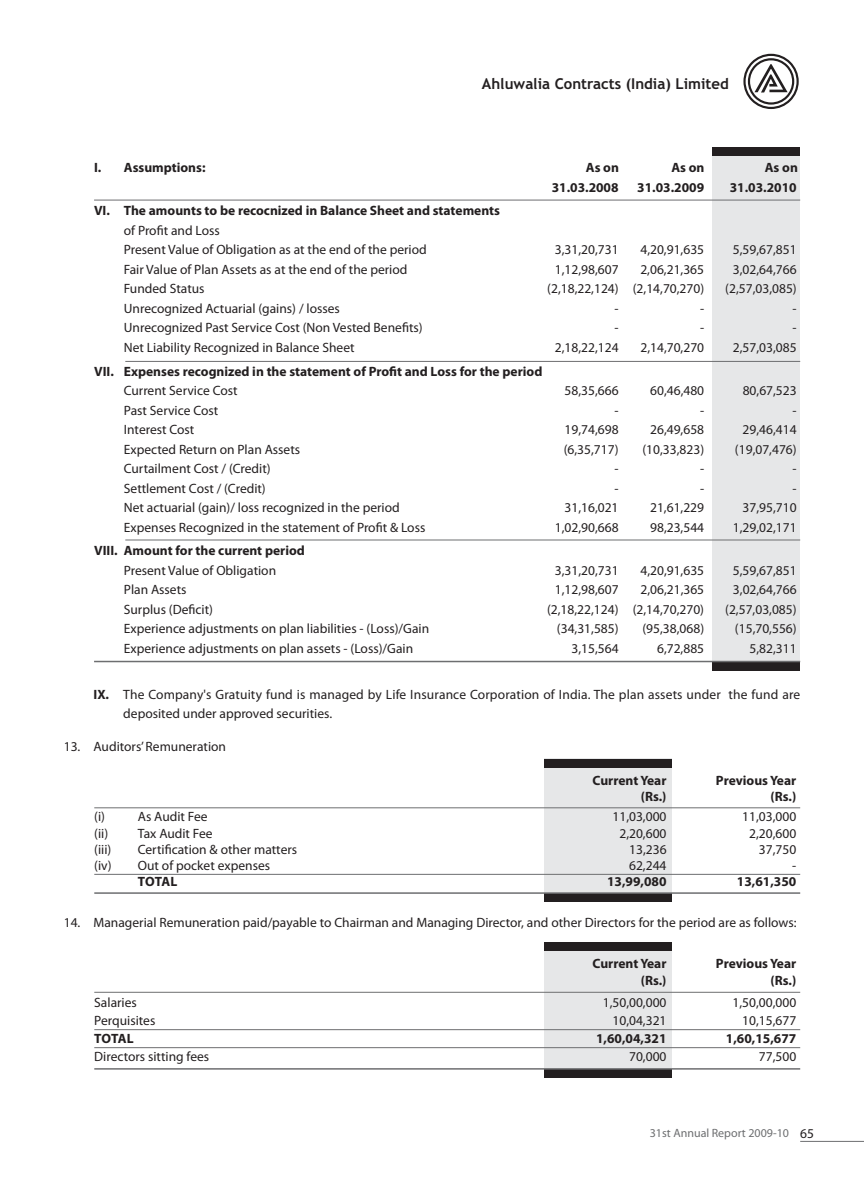
<style>
.page{position:relative;width:864px;height:1188px;background:#fff}
.page>*{position:absolute;margin:0;border:0;box-sizing:border-box;transform-origin:0 0}
.t1{font:700 15px "Trebuchet MS";color:#231f20}
.t2{font:13.5px/19.5px "Myriad Pro";color:#231f20}
.t3{font:700 13.5px "Myriad Pro";color:#231f20}
.t4{font:12px "Myriad Pro";color:#6d6e70}
.s1{font-weight:700}
.s2{font-size:13.5px;color:#231f20}
</style>
<div class="page">
<svg style="left:743px;top:54px;width:56px;height:55px"></svg>
<hr style="left:800px;top:1141px;width:64px;height:1px;background:#6d6e70">
<div style="left:544px;top:759px;width:128px;height:138px;background:#e6e7e8"></div>
<div style="left:544px;top:759px;width:128px;height:9px;background:#231f20"></div>
<div style="left:544px;top:893px;width:128px;height:9px;background:#231f20"></div>
<div style="left:713px;top:147px;width:87px;height:520px;background:#e6e7e8"></div>
<div style="left:713px;top:147px;width:87px;height:9px;background:#231f20"></div>
<div style="left:713px;top:662px;width:87px;height:9px;background:#231f20"></div>
<hr style="left:94px;top:200px;width:706px;height:1px;background:#6d6e70">
<hr style="left:94px;top:661px;width:706px;height:1px;background:#6d6e70">
<hr style="left:125px;top:361px;width:675px;height:1px;background:#6d6e70">
<hr style="left:125px;top:540px;width:675px;height:1px;background:#6d6e70">
<hr style="left:94px;top:807px;width:706px;height:1px;background:#6d6e70">
<hr style="left:94px;top:874px;width:706px;height:1px;background:#6d6e70">
<hr style="left:94px;top:892px;width:706px;height:2px;background:#6d6e70">
<div style="left:544px;top:942px;width:128px;height:132px;background:#e6e7e8"></div>
<div style="left:544px;top:942px;width:128px;height:9px;background:#231f20"></div>
<div style="left:544px;top:1069px;width:128px;height:9px;background:#231f20"></div>
<hr style="left:94px;top:992px;width:706px;height:1px;background:#6d6e70">
<hr style="left:94px;top:1029px;width:706px;height:1px;background:#6d6e70">
<hr style="left:94px;top:1047px;width:706px;height:1px;background:#6d6e70">
<hr style="left:94px;top:1068px;width:706px;height:2px;background:#6d6e70">
<p class="t1" style="left:482px;top:76px;width:248px">Ahluwalia Contracts (India) Limited</p>
<p class="t3" style="left:94px;top:162px;width:113px">I. Assumptions:</p>
<p class="t3" style="left:586px;top:162px;width:35px">As on</p>
<p class="t3" style="left:671px;top:162px;width:35px">As on</p>
<p class="t3" style="left:765px;top:162px;width:35px">As on</p>
<p class="t3" style="left:552px;top:182px;width:68px">31.03.2008</p>
<p class="t3" style="left:637px;top:182px;width:68px">31.03.2009</p>
<p class="t3" style="left:730px;top:182px;width:68px">31.03.2010</p>
<p class="t3" style="left:94px;top:206px;width:408px">VI. The amounts to be recocnized in Balance Sheet and statements</p>
<p class="t2" style="left:124px;top:221px;width:304px">of Profit and Loss<br>Present Value of Obligation as at the end of the period</p>
<p class="t2" style="left:555px;top:241px;width:65px">3,31,20,731</p>
<p class="t2" style="left:640px;top:241px;width:65px">4,20,91,635</p>
<p class="t2" style="left:733px;top:241px;width:65px">5,59,67,851</p>
<p class="t2" style="left:124px;top:260px;width:285px">Fair Value of Plan Assets as at the end of the period</p>
<p class="t2" style="left:555px;top:260px;width:65px">1,12,98,607</p>
<p class="t2" style="left:640px;top:260px;width:65px">2,06,21,365</p>
<p class="t2" style="left:733px;top:260px;width:65px">3,02,64,766</p>
<p class="t2" style="left:124px;top:280px;width:82px">Funded Status</p>
<p class="t2" style="left:547px;top:280px;width:158px">(2,18,22,124) (2,14,70,270)</p>
<p class="t2" style="left:725px;top:280px;width:73px">(2,57,03,085)</p>
<p class="t2" style="left:124px;top:299px;width:218px">Unrecognized Actuarial (gains) / losses</p>
<p class="t2" style="left:614px;top:299px;width:6px">-</p>
<p class="t2" style="left:700px;top:299px;width:6px">-</p>
<p class="t2" style="left:793px;top:299px;width:6px">-</p>
<p class="t2" style="left:124px;top:319px;width:300px">Unrecognized Past Service Cost (Non Vested Benefits)</p>
<p class="t2" style="left:614px;top:319px;width:6px">-</p>
<p class="t2" style="left:700px;top:319px;width:6px">-</p>
<p class="t2" style="left:793px;top:319px;width:6px">-</p>
<p class="t2" style="left:124px;top:338px;width:232px">Net Liability Recognized in Balance Sheet</p>
<p class="t2" style="left:555px;top:338px;width:65px">2,18,22,124</p>
<p class="t2" style="left:640px;top:338px;width:65px">2,14,70,270</p>
<p class="t2" style="left:733px;top:338px;width:65px">2,57,03,085</p>
<p class="t3" style="left:94px;top:366px;width:450px">VII. Expenses recognized in the statement of Profit and Loss for the period</p>
<p class="t2" style="left:124px;top:382px;width:115px">Current Service Cost</p>
<p class="t2" style="left:565px;top:382px;width:56px">58,35,666</p>
<p class="t2" style="left:650px;top:382px;width:56px">60,46,480</p>
<p class="t2" style="left:743px;top:382px;width:56px">80,67,523</p>
<p class="t2" style="left:124px;top:401px;width:96px">Past Service Cost</p>
<p class="t2" style="left:615px;top:401px;width:6px">-</p>
<p class="t2" style="left:700px;top:401px;width:6px">-</p>
<p class="t2" style="left:793px;top:401px;width:6px">-</p>
<p class="t2" style="left:124px;top:421px;width:72px">Interest Cost</p>
<p class="t2" style="left:565px;top:421px;width:56px">19,74,698</p>
<p class="t2" style="left:650px;top:421px;width:56px">26,49,658</p>
<p class="t2" style="left:743px;top:421px;width:56px">29,46,414</p>
<p class="t2" style="left:124px;top:440px;width:178px">Expected Return on Plan Assets</p>
<p class="t2" style="left:564px;top:440px;width:56px">(6,35,717)</p>
<p class="t2" style="left:642px;top:440px;width:63px">(10,33,823)</p>
<p class="t2" style="left:735px;top:440px;width:63px">(19,07,476)</p>
<p class="t2" style="left:124px;top:460px;width:148px">Curtailment Cost / (Credit)</p>
<p class="t2" style="left:615px;top:460px;width:6px">-</p>
<p class="t2" style="left:700px;top:460px;width:6px">-</p>
<p class="t2" style="left:793px;top:460px;width:6px">-</p>
<p class="t2" style="left:124px;top:479px;width:143px">Settlement Cost / (Credit)</p>
<p class="t2" style="left:614px;top:479px;width:6px">-</p>
<p class="t2" style="left:700px;top:479px;width:6px">-</p>
<p class="t2" style="left:793px;top:479px;width:6px">-</p>
<p class="t2" style="left:124px;top:499px;width:277px">Net actuarial (gain)/ loss recognized in the period</p>
<p class="t2" style="left:565px;top:499px;width:56px">31,16,021</p>
<p class="t2" style="left:650px;top:499px;width:56px">21,61,229</p>
<p class="t2" style="left:743px;top:499px;width:56px">37,95,710</p>
<p class="t2" style="left:124px;top:518px;width:303px">Expenses Recognized in the statement of Profit &amp; Loss</p>
<p class="t2" style="left:555px;top:518px;width:65px">1,02,90,668</p>
<p class="t2" style="left:650px;top:518px;width:56px">98,23,544</p>
<p class="t2" style="left:733px;top:518px;width:65px">1,29,02,171</p>
<p class="t3" style="left:94px;top:546px;width:212px">VIII. Amount for the current period</p>
<p class="t2" style="left:124px;top:561px;width:154px">Present Value of Obligation</p>
<p class="t2" style="left:555px;top:561px;width:65px">3,31,20,731</p>
<p class="t2" style="left:640px;top:561px;width:65px">4,20,91,635</p>
<p class="t2" style="left:733px;top:561px;width:65px">5,59,67,851</p>
<p class="t2" style="left:124px;top:581px;width:64px">Plan Assets</p>
<p class="t2" style="left:555px;top:581px;width:65px">1,12,98,607</p>
<p class="t2" style="left:640px;top:581px;width:65px">2,06,21,365</p>
<p class="t2" style="left:733px;top:581px;width:65px">3,02,64,766</p>
<p class="t2" style="left:124px;top:600px;width:91px">Surplus (Deficit)</p>
<p class="t2" style="left:547px;top:600px;width:159px">(2,18,22,124) (2,14,70,270)</p>
<p class="t2" style="left:725px;top:600px;width:73px">(2,57,03,085)</p>
<p class="t2" style="left:124px;top:620px;width:307px">Experience adjustments on plan liabilities - (Loss)/Gain</p>
<p class="t2" style="left:557px;top:620px;width:63px">(34,31,585)</p>
<p class="t2" style="left:642px;top:620px;width:63px">(95,38,068)</p>
<p class="t2" style="left:735px;top:620px;width:63px">(15,70,556)</p>
<p class="t2" style="left:124px;top:639px;width:291px">Experience adjustments on plan assets - (Loss)/Gain</p>
<p class="t2" style="left:572px;top:639px;width:49px">3,15,564</p>
<p class="t2" style="left:657px;top:639px;width:49px">6,72,885</p>
<p class="t2" style="left:750px;top:639px;width:49px">5,82,311</p>
<p class="t2" style="left:123px;top:685px;width:678px;text-indent:-30px"><span class="s1">IX.</span> The Company's Gratuity fund is managed by Life Insurance Corporation of India. The plan assets under the fund are deposited under approved securities.</p>
<p class="t2" style="left:64px;top:737px;width:164px">13. Auditors’ Remuneration</p>
<p class="t3" style="left:593px;top:775px;width:75px">Current Year</p>
<p class="t3" style="left:716px;top:775px;width:82px">Previous Year</p>
<p class="t3" style="left:641px;top:791px;width:27px">(Rs.)</p>
<p class="t3" style="left:771px;top:791px;width:27px">(Rs.)</p>
<p class="t2" style="left:94px;top:808px;width:12px">(i)</p>
<p class="t2" style="left:138px;top:808px;width:71px">As Audit Fee</p>
<p class="t2" style="left:612px;top:808px;width:56px">11,03,000</p>
<p class="t2" style="left:742px;top:808px;width:56px">11,03,000</p>
<p class="t2" style="left:94px;top:824px;width:120px">(ii) Tax Audit Fee</p>
<p class="t2" style="left:619px;top:824px;width:49px">2,20,600</p>
<p class="t2" style="left:749px;top:824px;width:49px">2,20,600</p>
<p class="t2" style="left:94px;top:840px;width:19px">(iii)</p>
<p class="t2" style="left:138px;top:840px;width:161px">Certification &amp; other matters</p>
<p class="t2" style="left:629px;top:840px;width:39px">13,236</p>
<p class="t2" style="left:759px;top:840px;width:39px">37,750</p>
<p class="t2" style="left:94px;top:857px;width:177px">(iv) Out of pocket expenses</p>
<p class="t2" style="left:629px;top:857px;width:39px">62,244</p>
<p class="t2" style="left:792px;top:857px;width:6px">-</p>
<p class="t3" style="left:138px;top:876px;width:41px">TOTAL</p>
<p class="t3" style="left:607px;top:876px;width:61px">13,99,080</p>
<p class="t3" style="left:737px;top:876px;width:61px">13,61,350</p>
<p class="t2" style="left:64px;top:913px;width:734px">14. Managerial Remuneration paid/payable to Chairman and Managing Director, and other Directors for the period are as follows:</p>
<p class="t3" style="left:593px;top:959px;width:75px">Current Year</p>
<p class="t3" style="left:716px;top:959px;width:82px">Previous Year</p>
<p class="t3" style="left:641px;top:975px;width:27px">(Rs.)</p>
<p class="t3" style="left:771px;top:975px;width:27px">(Rs.)</p>
<p class="t2" style="left:94px;top:993px;width:44px">Salaries</p>
<p class="t2" style="left:603px;top:993px;width:65px">1,50,00,000</p>
<p class="t2" style="left:733px;top:993px;width:65px">1,50,00,000</p>
<p class="t2" style="left:94px;top:1011px;width:63px">Perquisites</p>
<p class="t2" style="left:612px;top:1011px;width:56px">10,04,321</p>
<p class="t2" style="left:742px;top:1011px;width:56px">10,15,677</p>
<p class="t3" style="left:94px;top:1033px;width:41px">TOTAL</p>
<p class="t3" style="left:596px;top:1033px;width:72px">1,60,04,321</p>
<p class="t3" style="left:726px;top:1033px;width:72px">1,60,15,677</p>
<p class="t2" style="left:94px;top:1047px;width:116px">Directors sitting fees</p>
<p class="t2" style="left:629px;top:1047px;width:39px">70,000</p>
<p class="t2" style="left:759px;top:1047px;width:39px">77,500</p>
<p class="t4" style="left:650px;top:1128px;width:166px">31st Annual Report 2009-10 <span class="s2">65</span></p>
</div>
